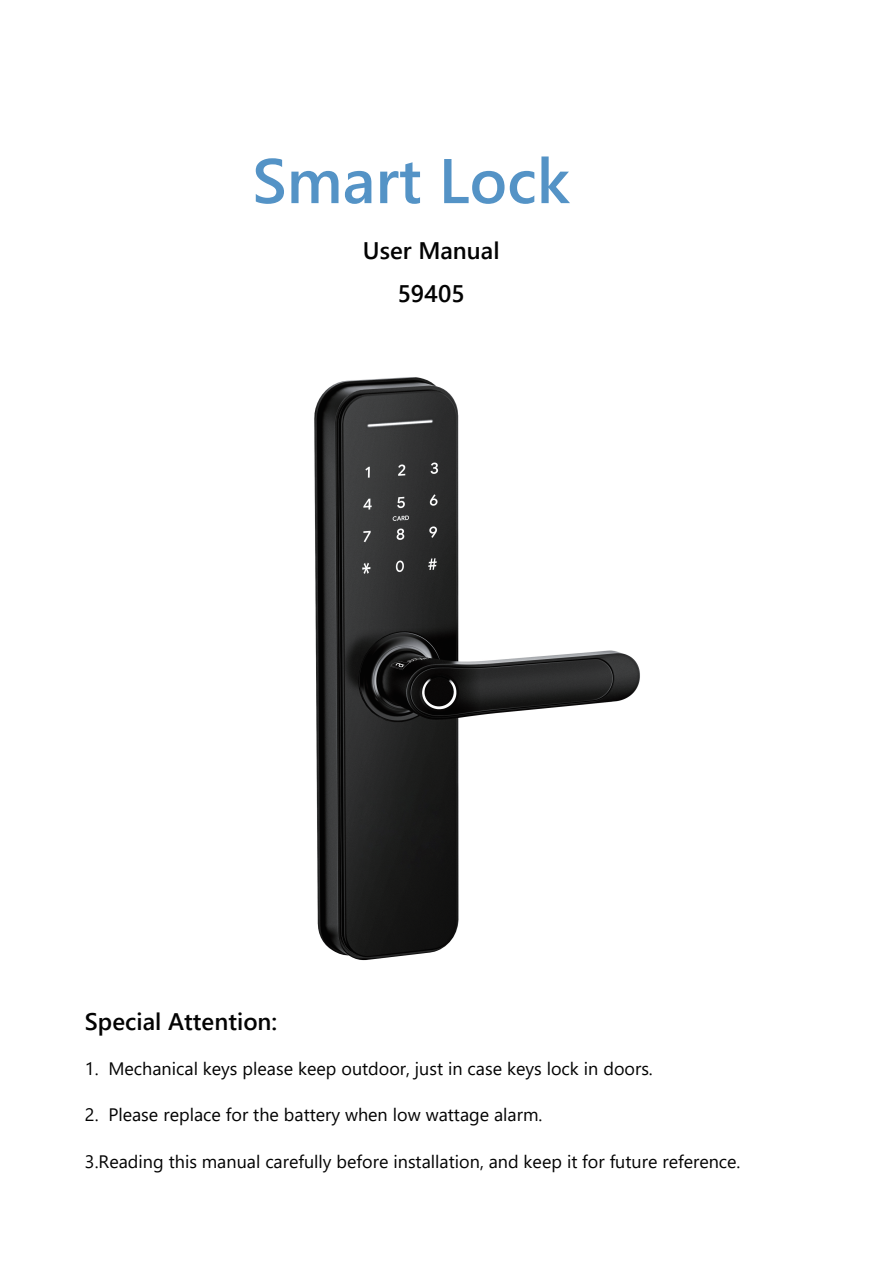
<style>
.page{position:relative;width:893px;height:1263px;background:#fff}
.page>*{position:absolute;margin:0;border:0;box-sizing:border-box;transform-origin:0 0}
.t1{font:700 63px "Yu Gothic UI";color:#5493c6}
.t2{font:700 23.85px "Yu Gothic UI";color:#030303}
.t3{font:18px "Yu Gothic UI";color:#030303}
</style>
<div class="page">
<img style="left:314px;top:377px;width:326px;height:584px">
<h1 class="t1" style="left:252px;top:145px;width:319px">Smart Lock</h1>
<h2 class="t2" style="left:363px;top:236px;width:138px">User Manual</h2>
<h2 class="t2" style="left:398px;top:280px;width:68px">59405</h2>
<h2 class="t2" style="left:85px;top:1008px;width:194px">Special Attention:</h2>
<p class="t3" style="left:85px;top:1051px;width:569px">1. Mechanical keys please keep outdoor, just in case keys lock in doors.</p>
<p class="t3" style="left:85px;top:1098px;width:459px">2. Please replace for the battery when low wattage alarm.</p>
<p class="t3" style="left:85px;top:1145px;width:657px">3.Reading this manual carefully before installation, and keep it for future reference.</p>
</div>
